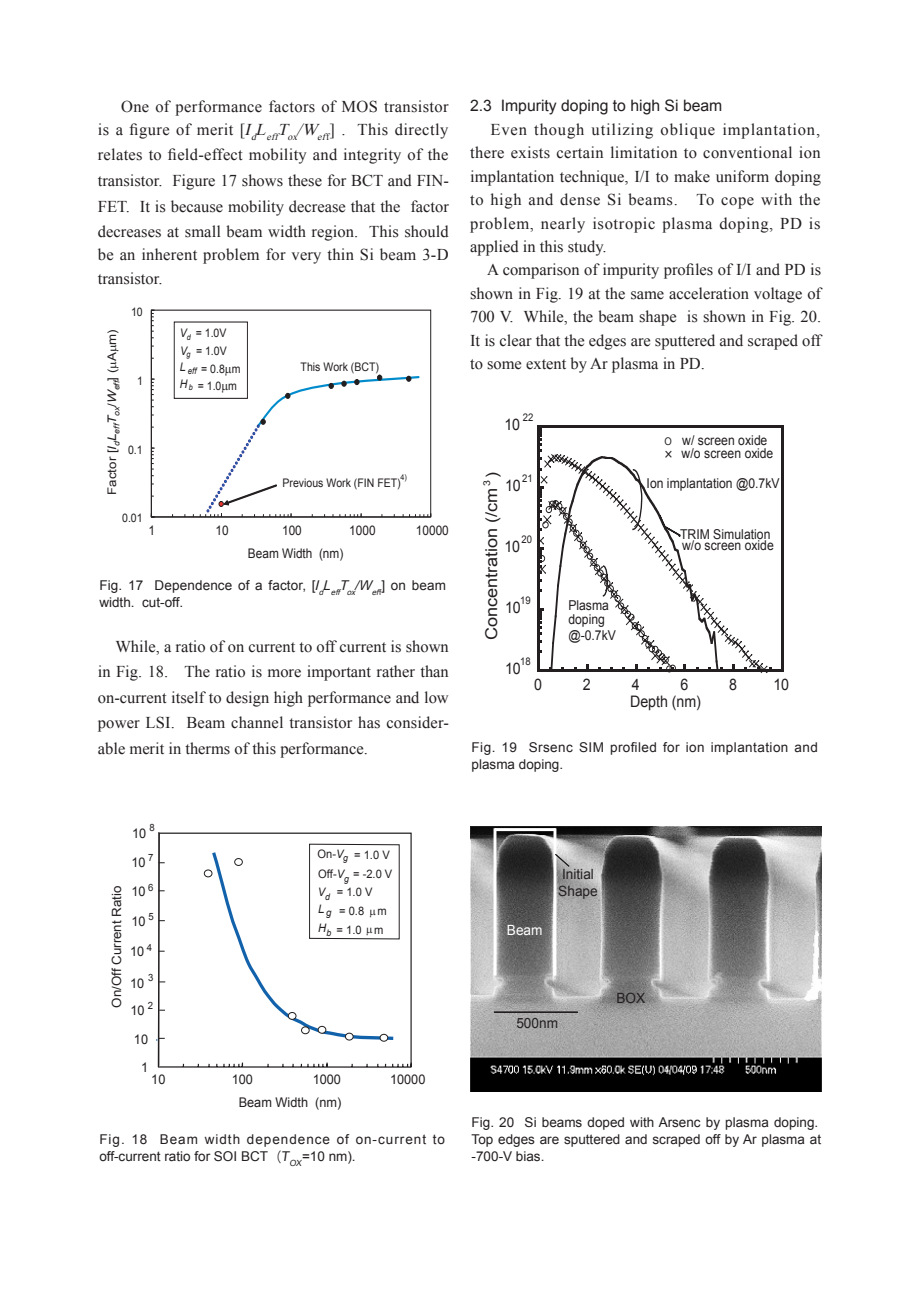
<style>
.page{position:relative;width:919px;height:1289px;background:#fff}
.page>*{position:absolute;margin:0;border:0;box-sizing:border-box;transform-origin:0 0}
.t1{font:16.5px/23.4px "Times New Roman";letter-spacing:.005em;color:#231f20;text-align:justify}
.t2{font:16.2px "Arial";color:#231f20;scale:1.11 1}
.t3{font:15.9px "Arial";letter-spacing:-.005em;color:#231f20;scale:.9 1}
.t4{font:15.75px "Arial";color:#231f20}
.t5{font:14.1px/17.1px "Arial";color:#231f20}
.t6{font:14.1px "Arial";color:#fff}
.t7{font:13.65px/13.6px "Arial";color:#231f20;scale:.9 1}
.t8{font:13.5px/17px "Arial";color:#231f20}
.t9{font:13.5px/17px "Arial";letter-spacing:.075em;color:#231f20}
.t10{font:13.5px/17px "Arial";letter-spacing:.035em;color:#231f20}
.t11{font:13.35px "Arial";color:#231f20;scale:.95 1}
.t12{font:13.2px "Arial";color:#231f20;scale:.89 1}
.t13{font:12.75px "Arial";color:#231f20;scale:1.05 1}
.t14{font:11.85px/17.1px "Arial";color:#231f20;scale:.89 1}
.t15{font:11.85px "Arial";color:#231f20;scale:1.12 1}
.t16{font:11.7px/19.2px "Arial";color:#231f20;scale:.95 1}
.t17{font:10.5px "Arial";letter-spacing:.005em;color:#231f20;scale:.9 1}
.t18{font:10.05px "Arial";color:#231f20;scale:.95 1}
.t19{font:8.1px "Arial";color:#231f20;scale:.89 1}
.s1{font-style:italic}
.s2{font-style:italic;font-size:8.1px}
.s3{font-family:"Gothic BBB Pro";font-weight:500}
.s4{font-size:10.5px}
.s5{font-family:"MS Gothic"}
</style>
<div class="page">
<hr style="left:151px;top:310px;width:1px;height:207px;background:#231f20">
<svg style="left:152px;top:447px;width:3px;height:22px"></svg>
<svg style="left:152px;top:379px;width:3px;height:21px"></svg>
<svg style="left:152px;top:310px;width:3px;height:28px"></svg>
<hr style="left:151px;top:516px;width:279px;height:1px;background:#231f20">
<div style="left:174px;top:322px;width:74px;height:77px;border:1px solid #231f20"></div>
<svg style="left:157px;top:832px;width:255px;height:236px"></svg>
<hr style="left:158px;top:832px;width:1px;height:233px;background:#231f20">
<hr style="left:158px;top:1066px;width:253px;height:1px;background:#231f20">
<svg style="left:223px;top:1062px;width:20px;height:4px"></svg>
<svg style="left:301px;top:1062px;width:26px;height:4px"></svg>
<svg style="left:392px;top:1062px;width:20px;height:4px"></svg>
<hr style="left:781px;top:425px;width:2px;height:246px;background:#231f20">
<hr style="left:537px;top:669px;width:246px;height:2px;background:#231f20">
<hr style="left:537px;top:425px;width:246px;height:2px;background:#231f20">
<svg style="left:537px;top:427px;width:234px;height:246px"></svg>
<img style="left:470px;top:826px;width:351px;height:265px">
<hr style="left:494px;top:1011px;width:84px;height:1px;background:#231f20">
<hr style="left:493px;top:828px;width:3px;height:147px;background:#fff">
<hr style="left:553px;top:828px;width:3px;height:147px;background:#fff">
<hr style="left:495px;top:828px;width:60px;height:3px;background:#fff">
<svg style="left:555px;top:852px;width:15px;height:15px"></svg>
<svg style="left:200px;top:367px;width:231px;height:150px"></svg>
<svg style="left:156px;top:843px;width:244px;height:198px"></svg>
<p class="t1" style="left:98px;top:94px;width:352px;text-align:right">One of performance factors of MOS transistor<br>is a figure of merit [<span class="s1">I</span><sub>d</sub><span class="s1">L</span><sub>eff</sub><span class="s1">T</span><sub>ox</sub><span class="s1">/W</span><sub>ef</sub><sub>f</sub>] . This directly</p>
<p class="t1" style="left:98px;top:142px;width:352px;line-height:25.5px">relates to field-effect mobility and integrity of the transistor. Figure 17 shows these for BCT and FIN-FET. It is because mobility decrease that the factor decreases at small beam width region. This should</p>
<p class="t1" style="left:98px;top:243px;width:352px">be an inherent problem for very thin Si beam 3-D transistor.</p>
<p class="t15" style="left:104px;top:494px;width:149px;rotate:-90deg">Factor [<span class="s1">I</span><sub>d</sub><span class="s1">L</span><sub>ef</sub><span class="s1">T</span><sub>f</sub> <sub>ox</sub>/<span class="s1">W</span><sub>eff</sub>] ( A m)</p>
<p class="t14" style="left:131px;top:303px;width:15px">10</p>
<p class="t14" style="left:137px;top:372px;width:8px">1</p>
<p class="t14" style="left:128px;top:441px;width:18px">0.1</p>
<p class="t14" style="left:122px;top:510px;width:24px">0.01</p>
<p class="t14" style="left:180px;top:324px;width:54px"><span class="s1">V</span><sub>d</sub> = 1.0V</p>
<p class="t14" style="left:180px;top:360px;width:70px"><span class="s1">L</span> <sub>eff</sub> = 0.8 m<br><span class="s1">H</span><span class="s2">b</span> = 1.0 m</p>
<p class="t14" style="left:180px;top:342px;width:54px"><span class="s1">V</span><sub>g</sub> = 1.0V</p>
<p class="t14" style="left:300px;top:358px;width:90px">This Work (BCT)</p>
<p class="t19" style="left:400px;top:472px;width:9px">4)</p>
<p class="t14" style="left:282px;top:474px;width:134px">Previous Work (FIN FET)</p>
<p class="t12" style="left:148px;top:521px;width:9px">1</p>
<p class="t12" style="left:215px;top:521px;width:16px">10</p>
<p class="t12" style="left:282px;top:521px;width:24px">100</p>
<p class="t12" style="left:349px;top:521px;width:31px">1000</p>
<p class="t12" style="left:416px;top:521px;width:38px">10000</p>
<p class="t12" style="left:248px;top:544px;width:109px">Beam Width (nm)</p>
<p class="t8" style="left:99px;top:577px;width:348px">Fig. 17 Dependence of a factor, [<span class="s1">I</span><sub>d</sub><span class="s1">L</span><sub>eff</sub><span class="s1">T</span><sub>ox</sub><span class="s1">/W</span><sub>ef</sub><sub>f</sub>] on beam width. cut-off.</p>
<p class="t1" style="left:98px;top:633px;width:352px;line-height:25.5px;text-indent:18px">While, a ratio of on current to off current is shown in Fig. 18. The ratio is more important rather than on-current itself to design high performance and low power LSI. Beam channel transistor has consider&shy;able merit in therms of this performance.</p>
<p class="t13" style="left:108px;top:1007px;width:118px;rotate:-90deg">On/Off Current Ratio</p>
<p class="t18" style="left:149px;top:821px;width:7px">8</p>
<p class="t11" style="left:132px;top:825px;width:16px">10</p>
<p class="t18" style="left:148px;top:851px;width:7px">7</p>
<p class="t11" style="left:131px;top:853px;width:16px">10</p>
<p class="t18" style="left:148px;top:881px;width:7px">6</p>
<p class="t11" style="left:131px;top:883px;width:16px">10</p>
<p class="t18" style="left:149px;top:909px;width:7px">5</p>
<p class="t11" style="left:131px;top:912px;width:16px">10</p>
<p class="t18" style="left:147px;top:940px;width:7px">4</p>
<p class="t11" style="left:130px;top:942px;width:16px">10</p>
<p class="t18" style="left:148px;top:970px;width:7px">3</p>
<p class="t11" style="left:130px;top:974px;width:16px">10</p>
<p class="t18" style="left:148px;top:998px;width:7px">2</p>
<p class="t11" style="left:130px;top:1002px;width:16px">10</p>
<p class="t11" style="left:134px;top:1030px;width:16px">10</p>
<p class="t11" style="left:141px;top:1058px;width:9px">1</p>
<p class="t16" style="left:317px;top:845px;width:77px">On-<span class="s1">V</span><sub>g</sub> = 1.0 V</p>
<p class="t16" style="left:318px;top:864px;width:80px">Off-<span class="s1">V</span><sub>g</sub> = -2.0 V</p>
<p class="t16" style="left:318px;top:882px;width:74px"><span class="s1">V</span><sub>d</sub> = 1.0 V<br><span class="s1">L</span><sub>g</sub> = 0.8 m<br><span class="s1">H</span><sub>b</sub> = 1.0 m</p>
<p class="t11" style="left:151px;top:1070px;width:16px">10</p>
<p class="t11" style="left:232px;top:1070px;width:24px">100</p>
<p class="t11" style="left:312px;top:1070px;width:31px">1000</p>
<p class="t11" style="left:390px;top:1070px;width:39px">10000</p>
<p class="t11" style="left:239px;top:1093px;width:109px">Beam Width (nm)</p>
<p class="t9" style="left:99px;top:1131px;width:347px">Fig. 18 Beam width dependence of on-current to off-current ratio for SOI BCT<span class="s3">（</span>T<sub>OX</sub>=10 nm).</p>
<p class="t4" style="left:470px;top:95px;width:254px">2.3 Impurity doping to high Si beam</p>
<p class="t1" style="left:470px;top:117px;width:352px;text-indent:20px">Even though utilizing oblique implantation, there exists certain limitation to conventional ion implantation technique, I/I to make uniform doping to high and dense Si beams. To cope with the problem, nearly isotropic plasma doping, PD is applied in this study.</p>
<p class="t1" style="left:470px;top:258px;width:352px;text-indent:17px">A comparison of impurity profiles of I/I and PD is shown in Fig. 19 at the same acceleration voltage of 700 V. While, the beam shape is shown in Fig. 20.<br>It is clear that the edges are sputtered and scraped off to some extent by Ar plasma in PD.</p>
<p class="t17" style="left:523px;top:410px;width:13px">22</p>
<p class="t3" style="left:504px;top:414px;width:19px">10</p>
<p class="t2" style="left:481px;top:640px;width:153px;rotate:-90deg">Concentration (/cm<sup>3</sup> )</p>
<p class="t17" style="left:522px;top:471px;width:13px">21</p>
<p class="t3" style="left:505px;top:475px;width:19px">10</p>
<p class="t17" style="left:521px;top:532px;width:13px">20</p>
<p class="t3" style="left:504px;top:536px;width:19px">10</p>
<p class="t17" style="left:520px;top:593px;width:13px">19</p>
<p class="t3" style="left:505px;top:597px;width:19px">10</p>
<p class="t17" style="left:520px;top:654px;width:13px">18</p>
<p class="t3" style="left:505px;top:658px;width:19px">10</p>
<p class="t7" style="left:568px;top:598px;width:47px">Plasma doping</p>
<p class="t7" style="left:568px;top:628px;width:54px">@-0.7kV</p>
<p class="t7" style="left:664px;top:433px;width:116px"><span class="s4">O</span> w/ screen oxide</p>
<p class="t7" style="left:662px;top:446px;width:125px"><span class="s5">×</span> w/o screen oxide</p>
<p class="t7" style="left:646px;top:476px;width:149px">Ion implantation @0.7kV</p>
<p class="t7" style="left:680px;top:528px;width:102px">TRIM Simulation</p>
<p class="t7" style="left:682px;top:538px;width:103px">w/o screen oxide</p>
<p class="t3" style="left:534px;top:674px;width:10px">0</p>
<p class="t3" style="left:583px;top:674px;width:10px">2</p>
<p class="t3" style="left:631px;top:674px;width:10px">4</p>
<p class="t3" style="left:680px;top:674px;width:10px">6</p>
<p class="t3" style="left:729px;top:674px;width:10px">8</p>
<p class="t3" style="left:773px;top:674px;width:19px">10</p>
<p class="t3" style="left:630px;top:691px;width:80px">Depth (nm)</p>
<p class="t10" style="left:471px;top:738px;width:348px">Fig. 19 Srsenc SIM profiled for ion implantation and plasma doping.</p>
<p class="t6" style="left:507px;top:921px;width:37px">Beam</p>
<p class="t5" style="left:558px;top:865px;width:41px">Initial<br>Shape</p>
<p class="t5" style="left:516px;top:1014px;width:43px">500nm</p>
<p class="t5" style="left:616px;top:989px;width:30px">BOX</p>
<p class="t8" style="left:471px;top:1114px;width:351px">Fig. 20 Si beams doped with Arsenc by plasma doping.<br>Top edges are sputtered and scraped off by Ar plasma at -700-V bias.</p>
</div>
